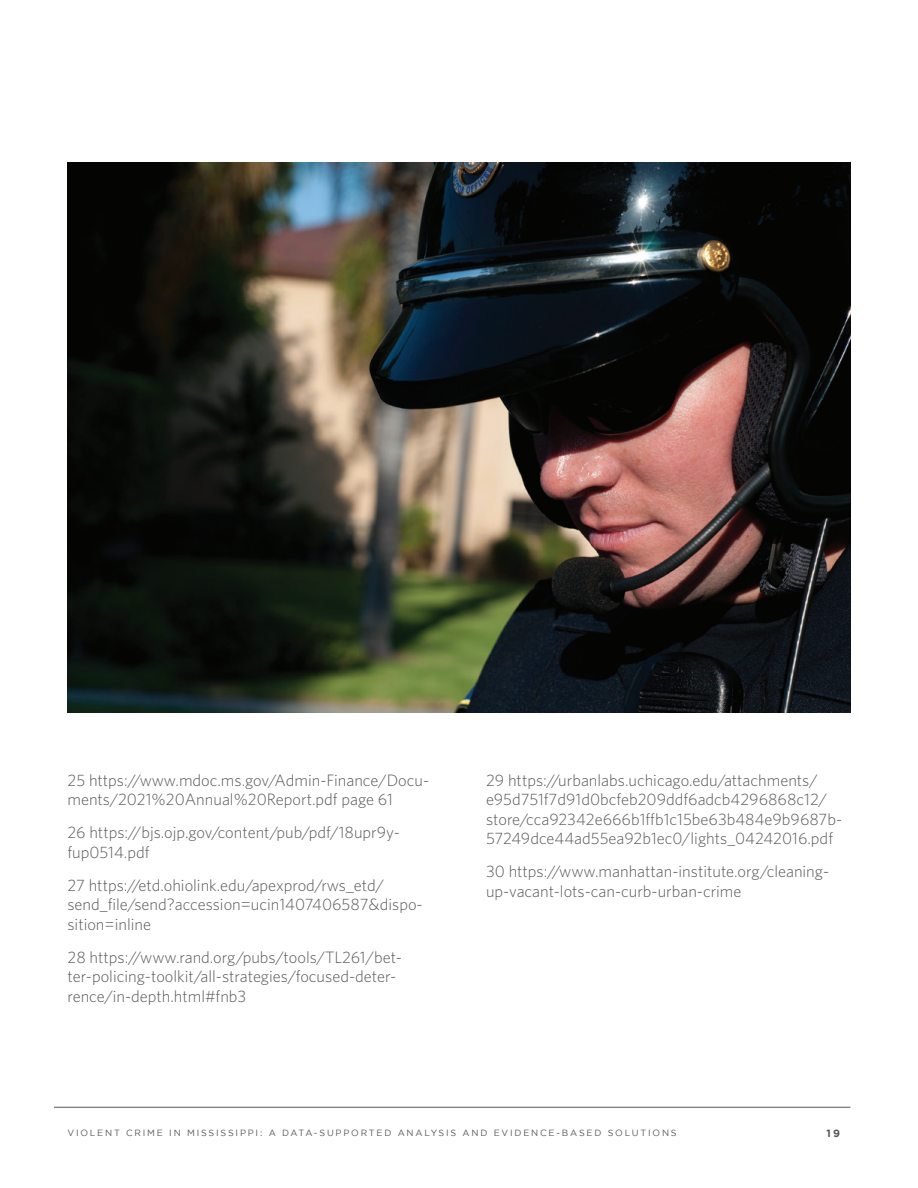
<style>
.page{position:relative;width:918px;height:1188px;background:#fff}
.page>*{position:absolute;margin:0;border:0;box-sizing:border-box;transform-origin:0 0}
.t1{font:300 16.5px/19.5px "Whitney";color:#57585a}
.t2{font:700 10.5px "Gotham";color:#57585a}
.t3{font:9px "Gotham";letter-spacing:.2em;color:#57585a}
</style>
<div class="page">
<hr style="left:54px;top:1107px;width:796px;height:1px;background:#57585a">
<img style="left:68px;top:162px;width:782px;height:551px">
<p class="t1" style="left:68px;top:770px;width:363px">25 https://www.mdoc.ms.gov/Admin-Finance/Docu&shy;ments/2021%20Annual%20Report.pdf page 61</p>
<p class="t1" style="left:68px;top:823px;width:334px">26 https://bjs.ojp.gov/content/pub/pdf/18upr9y&shy;fup0514.pdf</p>
<p class="t1" style="left:68px;top:875px;width:357px">27 https://etd.ohiolink.edu/apexprod/rws_etd/ send_file/send?accession=ucin1407406587&amp;dispo&shy;sition=inline</p>
<p class="t1" style="left:68px;top:947px;width:336px">28 https://www.rand.org/pubs/tools/TL261/bet&shy;ter-policing-toolkit/all-strategies/focused-deter&shy;rence/in-depth.html#fnb3</p>
<p class="t1" style="left:486px;top:770px;width:358px">29 https://urbanlabs.uchicago.edu/attachments/ e95d751f7d91d0bcfeb209ddf6adcb4296868c12/ store/cca92342e666b1ffb1c15be63b484e9b9687b-57249dce44ad55ea92b1ec0/lights_04242016.pdf</p>
<p class="t1" style="left:486px;top:862px;width:345px">30 https://www.manhattan-institute.org/cleaning&shy;up-vacant-lots-can-curb-urban-crime</p>
<p class="t3" style="left:68px;top:1128px;width:611px">VIOLENT CRIME IN MISSISSIPPI: A DATA-SUPPORTED ANALYSIS AND EVIDENCE-BASED SOLUTIONS</p>
<p class="t2" style="left:827px;top:1128px;width:15px">19</p>
</div>
